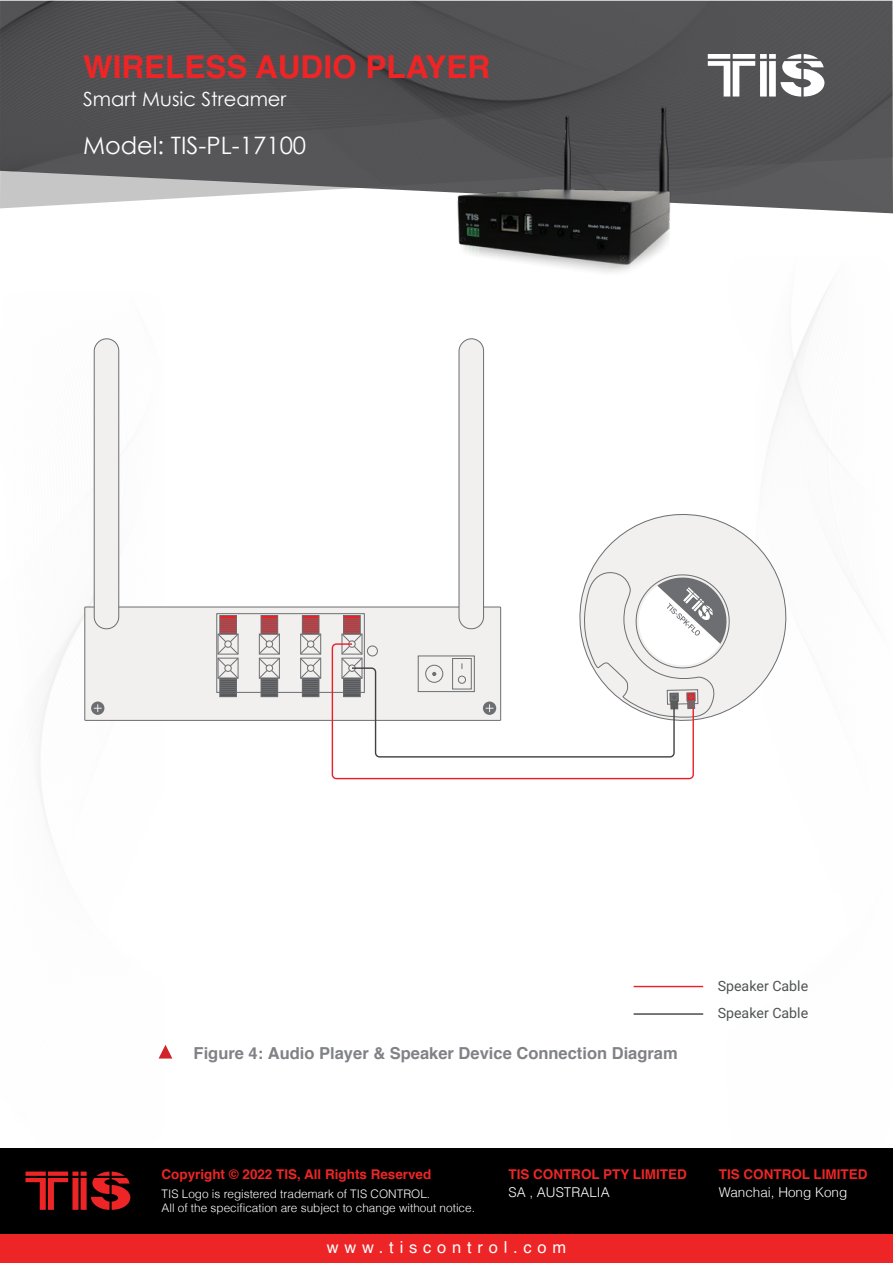
<style>
.page{position:relative;width:893px;height:1263px;background:#fff}
.page>*{position:absolute;margin:0;border:0;box-sizing:border-box;transform-origin:0 0}
.t1{font:700 31.5px "Helvetica";color:#ee2526}
.t2{font:24px "Century Gothic";color:#fff}
.t3{font:19.5px "Century Gothic";color:#fff}
.t4{font:700 16.5px "Helvetica";color:#808285}
.t5{font:16.5px "Helvetica";letter-spacing:.35em;color:#fff}
.t6{font:14.25px/27.5px "Roboto";color:#4f5253}
.t7{font:700 13.5px "Helvetica";color:#ee2526}
.t8{font:300 13.5px "Helvetica";color:#fff}
.t9{font:300 11.85px/14.1px "Helvetica";color:#fff}
</style>
<div class="page">
<img style="left:38px;top:338px;width:128px;height:721px">
<img style="left:0;top:1px;width:893px;height:212px">
<div style="left:0;top:1233px;width:893px;height:30px;background:#ee2526"></div>
<div style="left:0;top:1148px;width:893px;height:85px;background:#000"></div>
<svg style="left:26px;top:1171px;width:104px;height:39px"></svg>
<svg style="left:708px;top:54px;width:116px;height:43px"></svg>
<img style="left:454px;top:105px;width:222px;height:167px">
<svg style="left:159px;top:1045px;width:13px;height:13px"></svg>
<svg style="left:733px;top:527px;width:54px;height:181px"></svg>
<div style="left:85px;top:607px;width:416px;height:113px;background:#f1f0ef"></div>
<div style="left:85px;top:606px;width:416px;height:115px;border:1px solid #6d6e71"></div>
<div style="left:217px;top:613px;width:148px;height:80px;border:1px solid #6d6e71"></div>
<svg style="left:91px;top:701px;width:13px;height:14px"></svg>
<svg style="left:94px;top:705px;width:7px;height:7px"></svg>
<svg style="left:222px;top:617px;width:13px;height:2px"></svg>
<div style="left:220px;top:615px;width:17px;height:19px;border:1px solid #6d6e71"></div>
<svg style="left:263px;top:617px;width:13px;height:2px"></svg>
<div style="left:261px;top:615px;width:17px;height:19px;border:1px solid #6d6e71"></div>
<svg style="left:304px;top:617px;width:13px;height:2px"></svg>
<div style="left:302px;top:615px;width:17px;height:19px;border:1px solid #6d6e71"></div>
<div style="left:220px;top:678px;width:16px;height:19px;background:#58595b"></div>
<div style="left:220px;top:678px;width:17px;height:19px;border:1px solid #6d6e71"></div>
<svg style="left:217px;top:619px;width:22px;height:75px"></svg>
<div style="left:261px;top:678px;width:17px;height:19px;background:#58595b"></div>
<div style="left:261px;top:678px;width:17px;height:19px;border:1px solid #6d6e71"></div>
<svg style="left:259px;top:619px;width:21px;height:75px"></svg>
<div style="left:302px;top:678px;width:17px;height:19px;background:#58595b"></div>
<div style="left:302px;top:678px;width:17px;height:19px;border:1px solid #6d6e71"></div>
<svg style="left:300px;top:619px;width:21px;height:75px"></svg>
<svg style="left:93px;top:339px;width:27px;height:291px"></svg>
<svg style="left:341px;top:339px;width:392px;height:381px"></svg>
<svg style="left:331px;top:643px;width:364px;height:137px"></svg>
<hr style="left:634px;top:986px;width:69px;height:1px;background:#ec1f26">
<hr style="left:634px;top:1013px;width:69px;height:2px;background:#414042">
<h1 class="t1" style="left:83px;top:41px;width:409px">WIRELESS AUDIO PLAYER</h1>
<h3 class="t3" style="left:83px;top:85px;width:205px">Smart Music Streamer</h3>
<h2 class="t2" style="left:83px;top:129px;width:225px">Model: TIS-PL-17100</h2>
<h3 class="t4" style="left:194px;top:1040px;width:486px">Figure 4: Audio Player &amp; Speaker Device Connection Diagram</h3>
<p class="t6" style="left:718px;top:971px;width:92px">Speaker Cable<br>Speaker Cable</p>
<p class="t7" style="left:162px;top:1163px;width:271px">Copyright © 2022 TIS, All Rights Reserved</p>
<p class="t9" style="left:162px;top:1187px;width:315px">TIS Logo is registered trademark of TIS CONTROL.<br>All of the specification are subject to change without notice.</p>
<p class="t7" style="left:508px;top:1163px;width:180px">TIS CONTROL PTY LIMITED</p>
<p class="t8" style="left:508px;top:1184px;width:103px">SA , AUSTRALIA</p>
<h3 class="t5" style="left:327px;top:1234px;width:241px">www.tiscontrol.com</h3>
<p class="t7" style="left:719px;top:1163px;width:150px">TIS CONTROL LIMITED</p>
<p class="t8" style="left:719px;top:1184px;width:130px">Wanchai, Hong Kong</p>
</div>
